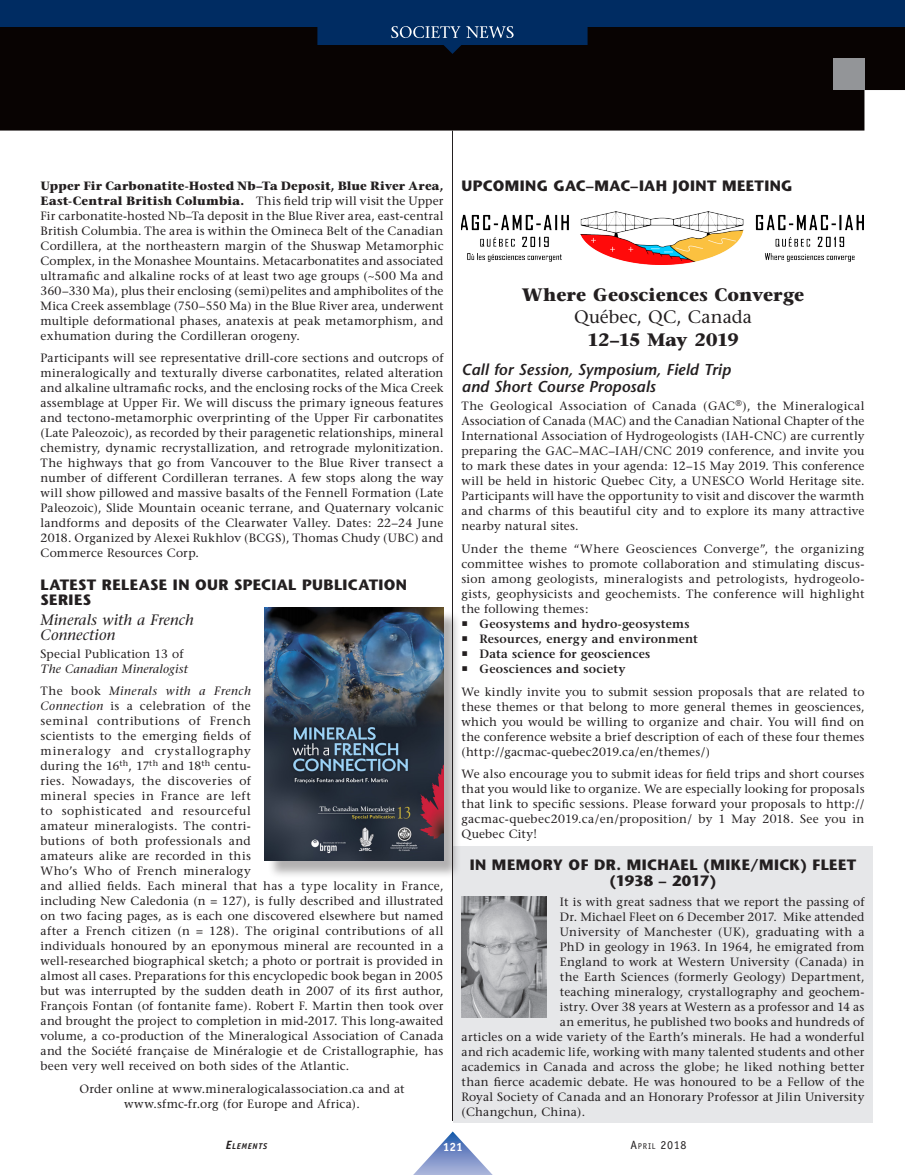
<style>
.page{position:relative;width:905px;height:1175px;background:#fff}
.page>*{position:absolute;margin:0;border:0;box-sizing:border-box;transform-origin:0 0}
.Texte_courant{font:700 18px "Stone Serif";letter-spacing:.005em;color:#231f20}
.Texte_courant-2{font:18px "Stone Serif";letter-spacing:.005em;color:#231f20}
.Texte_courant-3{font:700 18px "Stone Serif";letter-spacing:-.025em;color:#231f20}
.NIVEAU_2{font:italic 600 15.75px/17.2px "Stone Sans";letter-spacing:.005em;color:#231f20}
.NIVEAU_1{font:700 15px/15.8px "Stone Sans";letter-spacing:.02em;color:#231f20}
.Texte_courant-4{font:italic 15px/15px "Stone Serif";letter-spacing:.01em;color:#231f20}
.Texte_courant-5{font:12px/15px "Stone Serif";letter-spacing:.02em;color:#231f20;text-align:justify}
.t1{font:600 12px "Stone Serif";letter-spacing:.015em;color:#231f20}
.Texte_courant-6{font:italic 12px/15px "Stone Serif";letter-spacing:.015em;color:#231f20}
.t2{font:12px "Officina Sans";color:#231f20}
.t3{font:700 12px "Officina Sans";color:#fff}
.t4{font:italic 700 8.4px "Officina Sans";letter-spacing:.08em;color:#231f20}
.s1{font-weight:700}
.s2{font-style:normal}
.s3{font-style:italic}
.s4{font-size:12px}
.s5{font-size:8.4px}
</style>
<div class="page">
<div style="left:453px;top:846px;width:419px;height:276px;background:#e6e7e9"></div>
<div style="left:0;top:54px;width:904px;height:76px;background:#080302"></div>
<div style="left:832px;top:58px;width:32px;height:32px;background:#939598"></div>
<hr style="left:452px;top:130px;width:1px;height:990px;background:#231f20">
<div style="left:267px;top:610px;width:195px;height:269px;background:#231f20;opacity:.35"></div>
<img style="left:264px;top:608px;width:179px;height:252px">
<img style="left:461px;top:211px;width:402px;height:53px">
<img style="left:461px;top:896px;width:85px;height:121px">
<svg style="left:0;top:0;width:904px;height:54px;background:#031b3a"></svg>
<svg style="left:414px;top:1131px;width:78px;height:43px"></svg>
<svg style="left:391px;top:26px;width:122px;height:12px"></svg>
<p class="Texte_courant-5" style="left:40px;top:178px;width:404px"><span class="s1">Upper Fir Carbonatite-Hosted Nb–Ta Deposit, Blue River Area, East-Central British Columbia.</span> This field trip will visit the Upper Fir carbonatite-hosted Nb–Ta deposit in the Blue River area, east-central British Columbia. The area is within the Omineca Belt of the Canadian Cordillera, at the northeastern margin of the Shuswap Metamorphic Complex, in the Monashee Mountains. Metacarbonatites and associated ultramafic and alkaline rocks of at least two age groups (~500 Ma and 360–330 Ma), plus their enclosing (semi)pelites and amphibolites of the Mica Creek assemblage (750–550 Ma) in the Blue River area, underwent multiple deformational phases, anatexis at peak metamorphism, and exhumation during the Cordilleran orogeny.</p>
<p class="Texte_courant-5" style="left:40px;top:350px;width:404px">Participants will see representative drill-core sections and outcrops of mineralogically and texturally diverse carbonatites, related alteration and alkaline ultramafic rocks, and the enclosing rocks of the Mica Creek assemblage at Upper Fir. We will discuss the primary igneous features and tectono-metamorphic overprinting of the Upper Fir carbonatites (Late Paleozoic), as recorded by their paragenetic relationships, mineral chemistry, dynamic recrystallization, and retrograde mylonitization.<br>The highways that go from Vancouver to the Blue River transect a number of different Cordilleran terranes. A few stops along the way will show pillowed and massive basalts of the Fennell Formation (Late Paleozoic), Slide Mountain oceanic terrane, and Quaternary volcanic landforms and deposits of the Clearwater Valley. Dates: 22–24 June 2018. Organized by Alexei Rukhlov (BCGS), Thomas Chudy (UBC) and Commerce Resources Corp.</p>
<p class="NIVEAU_1" style="left:40px;top:576px;width:368px">LATEST RELEASE IN OUR SPECIAL PUBLICATION<br>SERIES</p>
<p class="Texte_courant-4" style="left:40px;top:612px;width:155px">Minerals with a French<br>Connection</p>
<p class="Texte_courant-6" style="left:40px;top:646px;width:149px"><span class="s2">Special Publication 13 of<br></span>The Canadian Mineralogist</p>
<p class="Texte_courant-5" style="left:40px;top:683px;width:404px;text-align:left">The book <span class="s3">Minerals with a French<br>Connection</span> is a celebration of the<br>seminal contributions of French<br>scientists to the emerging fields of<br>mineralogy and crystallography<br>during the 16<sup>th</sup>, 17<sup>th</sup> and 18<sup>th</sup> centu-<br>ries. Nowadays, the discoveries of<br>mineral species in France are left<br>to sophisticated and resourceful<br>amateur mineralogists. The contri-<br>butions of both professionals and<br>amateurs alike are recorded in this<br>Who’s Who of French mineralogy<br>and allied fields. Each mineral that has a type locality in France, including New Caledonia (n = 127), is fully described and illustrated on two facing pages, as is each one discovered elsewhere but named after a French citizen (n = 128). The original contributions of all individuals honoured by an eponymous mineral are recounted in a well-researched biographical sketch; a photo or portrait is provided in almost all cases. Preparations for this encyclopedic book began in 2005 but was interrupted by the sudden death in 2007 of its first author, François Fontan (of fontanite fame). Robert F. Martin then took over and brought the project to completion in mid-2017. This long-awaited volume, a co-production of the Mineralogical Association of Canada and the Société française de Minéralogie et de Cristallographie, has been very well received on both sides of the Atlantic.</p>
<p class="Texte_courant-5" style="left:79px;top:1081px;width:327px;text-align:center">Order online at www.mineralogicalassociation.ca and at www.sfmc-fr.org (for Europe and Africa).</p>
<p class="NIVEAU_1" style="left:461px;top:178px;width:332px">UPCOMING GAC–MAC–IAH JOINT MEETING</p>
<p class="Texte_courant" style="left:521px;top:283px;width:284px">Where Geosciences Converge</p>
<p class="Texte_courant-2" style="left:574px;top:306px;width:179px">Québec, QC, Canada</p>
<p class="Texte_courant-3" style="left:587px;top:328px;width:153px">12–15 May 2019</p>
<p class="NIVEAU_2" style="left:461px;top:361px;width:271px">Call for Session, Symposium, Field Trip and Short Course Proposals</p>
<p class="Texte_courant-5" style="left:461px;top:399px;width:404px">The Geological Association of Canada (GAC<sup>®</sup>), the Mineralogical Association of Canada (MAC) and the Canadian National Chapter of the International Association of Hydrogeologists (IAH-CNC) are currently preparing the GAC–MAC–IAH/CNC 2019 conference, and invite you to mark these dates in your agenda: 12–15 May 2019. This conference will be held in historic Quebec City, a UNESCO World Heritage site.<br>Participants will have the opportunity to visit and discover the warmth and charms of this beautiful city and to explore its many attractive nearby natural sites.</p>
<p class="Texte_courant-5" style="left:461px;top:541px;width:404px">Under the theme “Where Geosciences Converge”, the organizing committee wishes to promote collaboration and stimulating discus&shy;sion among geologists, mineralogists and petrologists, hydrogeolo&shy;gists, geophysicists and geochemists. The conference will highlight the following themes:</p>
<p class="t1" style="left:479px;top:616px;width:211px">Geosystems and hydro-geosystems</p>
<p class="t1" style="left:479px;top:631px;width:220px">Resources, energy and environment</p>
<p class="t1" style="left:479px;top:646px;width:172px">Data science for geosciences</p>
<p class="t1" style="left:479px;top:661px;width:148px">Geosciences and society</p>
<p class="Texte_courant-5" style="left:461px;top:684px;width:404px">We kindly invite you to submit session proposals that are related to these themes or that belong to more general themes in geosciences, which you would be willing to organize and chair. You will find on the conference website a brief description of each of these four themes (http://gacmac-quebec2019.ca/en/themes/)</p>
<p class="Texte_courant-5" style="left:461px;top:766px;width:404px">We also encourage you to submit ideas for field trips and short courses that you would like to organize. We are especially looking for proposals that link to specific sessions. Please forward your proposals to http:// gacmac-quebec2019.ca/en/proposition/ by 1 May 2018. See you in Quebec City!</p>
<p class="NIVEAU_1" style="left:470px;top:857px;width:388px;text-align:center">IN MEMORY OF DR. MICHAEL (MIKE/MICK) FLEET (1938 – 2017)</p>
<p class="Texte_courant-5" style="left:560px;top:894px;width:306px">It is with great sadness that we report the passing of</p>
<p class="Texte_courant-5" style="left:560px;top:909px;width:306px">Dr. Michael Fleet on 6 December 2017. Mike attended</p>
<p class="Texte_courant-5" style="left:560px;top:924px;width:306px">University of Manchester (UK), graduating with a</p>
<p class="Texte_courant-5" style="left:560px;top:939px;width:306px">PhD in geology in 1963. In 1964, he emigrated from</p>
<p class="Texte_courant-5" style="left:560px;top:954px;width:306px">England to work at Western University (Canada) in</p>
<p class="Texte_courant-5" style="left:560px;top:969px;width:306px">the Earth Sciences (formerly Geology) Department,</p>
<p class="Texte_courant-5" style="left:560px;top:984px;width:306px">teaching mineralogy, crystallography and geochem-</p>
<p class="Texte_courant-5" style="left:560px;top:999px;width:306px">istry. Over 38 years at Western as a professor and 14 as</p>
<p class="Texte_courant-5" style="left:560px;top:1014px;width:306px">an emeritus, he published two books and hundreds of</p>
<p class="Texte_courant-5" style="left:461px;top:1029px;width:404px">articles on a wide variety of the Earth’s minerals. He had a wonderful</p>
<p class="Texte_courant-5" style="left:461px;top:1044px;width:404px">and rich academic life, working with many talented students and other</p>
<p class="Texte_courant-5" style="left:461px;top:1059px;width:404px">academics in Canada and across the globe; he liked nothing better</p>
<p class="Texte_courant-5" style="left:461px;top:1074px;width:404px">than fierce academic debate. He was honoured to be a Fellow of the</p>
<p class="Texte_courant-5" style="left:461px;top:1089px;width:404px">Royal Society of Canada and an Honorary Professor at Jilin University</p>
<p class="Texte_courant-5" style="left:461px;top:1104px;width:125px">(Changchun, China).</p>
<p class="t4" style="left:226px;top:1141px;width:43px"><span class="s4">E</span>LEMENTS</p>
<p class="t3" style="left:443px;top:1139px;width:22px">121</p>
<p class="t2" style="left:630px;top:1138px;width:57px">A<span class="s5">pril</span> 2018</p>
</div>
